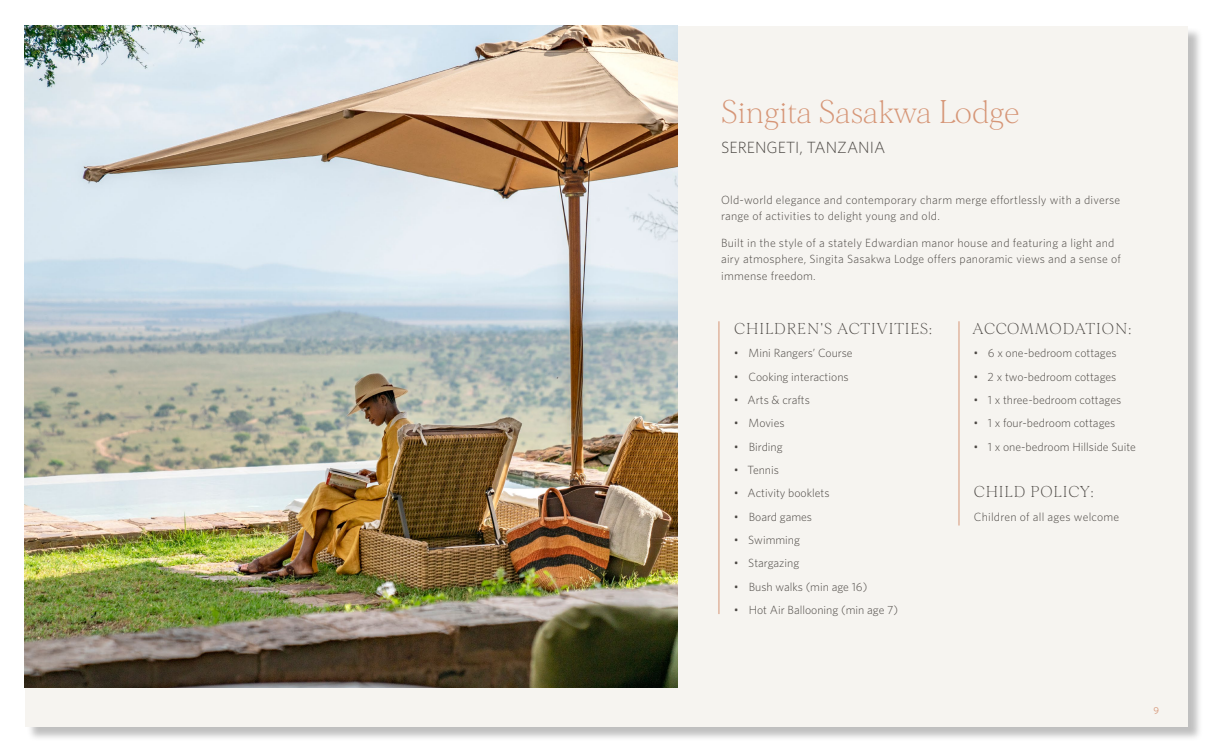
<style>
.page{position:relative;width:1213px;height:750px;background:#fff}
.page>*{position:absolute;margin:0;border:0;box-sizing:border-box;transform-origin:0 0}
.t1{font:200 31.25px "Morion";color:#d69677}
.t2{font:300 16.25px "Whitney";color:#4d4945}
.t3{font:200 15px "Morion";letter-spacing:.06em;color:#4d4945}
.t4{font:300 11.88px/16.2px "Whitney";letter-spacing:.005em;color:#4d4945}
.t5{font:10px "Whitney";color:#d69677}
</style>
<div class="page">
<div style="left:27px;top:28px;width:1175px;height:714px;background:#808080;opacity:.5"></div>
<div style="left:25px;top:26px;width:1162px;height:700px;background:#f6f4f0"></div>
<img style="left:25px;top:26px;width:652px;height:662px">
<hr style="left:718px;top:321px;width:1px;height:293px;background:#d69677">
<hr style="left:958px;top:321px;width:1px;height:205px;background:#d69677">
<h1 class="t1" style="left:721px;top:94px;width:300px">Singita Sasakwa Lodge</h1>
<h2 class="t2" style="left:721px;top:136px;width:166px">SERENGETI, TANZANIA</h2>
<p class="t4" style="left:721px;top:191px;width:401px">Old-world elegance and contemporary charm merge effortlessly with a diverse range of activities to delight young and old.</p>
<p class="t4" style="left:721px;top:234px;width:401px">Built in the style of a stately Edwardian manor house and featuring a light and airy atmosphere, Singita Sasakwa Lodge offers panoramic views and a sense of immense freedom.</p>
<p class="t3" style="left:734px;top:320px;width:199px">CHILDREN'S ACTIVITIES:</p>
<p class="t4" style="left:734px;top:345px;width:120px">• Mini Rangers’ Course</p>
<p class="t4" style="left:734px;top:368px;width:116px">• Cooking interactions</p>
<p class="t4" style="left:734px;top:391px;width:78px">• Arts &amp; crafts</p>
<p class="t4" style="left:734px;top:415px;width:52px">• Movies</p>
<p class="t4" style="left:734px;top:438px;width:50px">• Birding</p>
<p class="t4" style="left:734px;top:461px;width:47px">• Tennis</p>
<p class="t4" style="left:734px;top:485px;width:97px">• Activity booklets</p>
<p class="t4" style="left:734px;top:508px;width:80px">• Board games</p>
<p class="t4" style="left:734px;top:531px;width:68px">• Swimming</p>
<p class="t4" style="left:734px;top:555px;width:67px">• Stargazing</p>
<p class="t4" style="left:734px;top:578px;width:135px">• Bush walks (min age 16)</p>
<p class="t4" style="left:734px;top:601px;width:166px">• Hot Air Ballooning (min age 7)</p>
<p class="t3" style="left:972px;top:320px;width:160px">ACCOMMODATION:</p>
<p class="t4" style="left:973px;top:345px;width:145px">• 6 x one-bedroom cottages</p>
<p class="t4" style="left:973px;top:368px;width:144px">• 2 x two-bedroom cottages</p>
<p class="t4" style="left:973px;top:391px;width:149px">• 1 x three-bedroom cottages</p>
<p class="t4" style="left:973px;top:415px;width:143px">• 1 x four-bedroom cottages</p>
<p class="t4" style="left:973px;top:438px;width:164px">• 1 x one-bedroom Hillside Suite</p>
<p class="t3" style="left:973px;top:484px;width:121px">CHILD POLICY:</p>
<p class="t4" style="left:973px;top:508px;width:147px">Children of all ages welcome</p>
<p class="t5" style="left:1153px;top:704px;width:7px">9</p>
</div>
